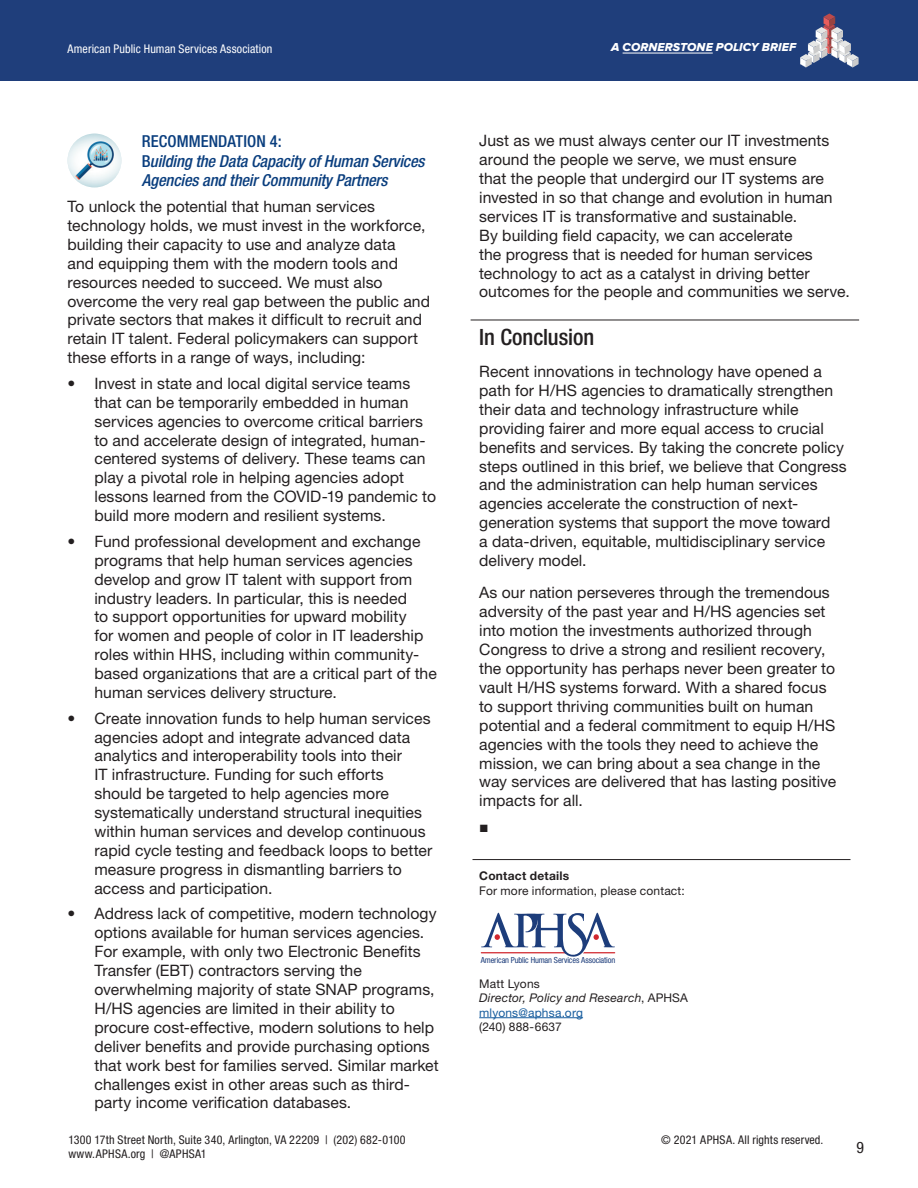
<style>
.page{position:relative;width:918px;height:1188px;background:#fff}
.page>*{position:absolute;margin:0;border:0;box-sizing:border-box;transform-origin:0 0}
.LARGE_section_Header{font:500 condensed 22.5px "Helvetica Neue LT Std";letter-spacing:-.005em;color:#231f20}
.callout_box_headers{font:italic 500 condensed 16.5px/19.8px "Helvetica Neue LT Std";letter-spacing:-.01em;color:#0a3e7e}
.t1{font:15.75px/18.9px "Helvetica Neue LT Std";letter-spacing:.005em;color:#231f20}
.t2{font:condensed 15.75px "Helvetica Neue LT Std";color:#231f20}
.t3{font:15.75px "Arial";color:#231f20}
.t4{font:condensed 12px/14.4px "Helvetica Neue LT Std";letter-spacing:.015em;color:#231f20}
.Contact_Paragraph_Bl{font:12px "Helvetica Neue LT Std";letter-spacing:.015em;color:#231f20}
.t5{font:condensed 12px "Helvetica Neue";letter-spacing:.01em;color:#fff}
.Contact_Paragraph_Bl-2{font:italic 12px "Helvetica Neue LT Std";letter-spacing:.02em;color:#231f20}
.t6{font:12px "Proxima Nova Extrabld It";letter-spacing:.01em;color:#fff}
.Contact_Paragraph_Bl-3{font:12px "Helvetica Neue LT Std";letter-spacing:.015em;color:#175d9e}
.Contact_Info_Start{font:700 12px "Helvetica Neue LT Std";letter-spacing:.02em;color:#231f20}
.t7{font:condensed 8.4px "Helvetica Neue LT Std";letter-spacing:-.015em;color:#1d3d7b}
.s1{font-style:normal}
</style>
<div class="page">
<div style="left:0;top:0;width:918px;height:81px;background:#1f3e7b"></div>
<svg style="left:800px;top:14px;width:59px;height:54px"></svg>
<hr style="left:471px;top:320px;width:388px;height:1px;background:#231f20">
<hr style="left:472px;top:859px;width:378px;height:1px;background:#231f20">
<hr style="left:479px;top:1017px;width:104px;height:1px;background:#175d9e">
<hr style="left:623px;top:53px;width:90px;height:1px;background:#fff">
<img style="left:68px;top:134px;width:54px;height:54px;border-radius:27px">
<svg style="left:481px;top:913px;width:134px;height:44px"></svg>
<p class="t5" style="left:68px;top:42px;width:206px">American Public Human Services Association</p>
<p class="t6" style="left:611px;top:41px;width:187px">A CORNERSTONE POLICY BRIEF</p>
<p class="callout_box_headers" style="left:142px;top:131px;width:284px"><span class="s1">RECOMMENDATION 4:<br>B</span>uilding the Data Capacity of Human Services<br>Agencies and their Community Partners</p>
<p class="t1" style="left:68px;top:197px;width:364px">To unlock the potential that human services technology holds, we must invest in the workforce, building their capacity to use and analyze data<br>and equipping them with the modern tools and resources needed to succeed. We must also overcome the very real gap between the public and private sectors that makes it difficult to recruit and retain IT talent. Federal policymakers can support these efforts in a range of ways, including:</p>
<p class="t1" style="left:94px;top:374px;width:343px;text-indent:-27px">• Invest in state and local digital service teams that can be temporarily embedded in human services agencies to overcome critical barriers to and accelerate design of integrated, human&shy;centered systems of delivery. These teams can play a pivotal role in helping agencies adopt lessons learned from the COVID-19 pandemic to build more modern and resilient systems.</p>
<p class="t1" style="left:94px;top:532px;width:344px;text-indent:-27px">• Fund professional development and exchange programs that help human services agencies develop and grow IT talent with support from industry leaders. In particular, this is needed<br>to support opportunities for upward mobility<br>for women and people of color in IT leadership roles within HHS, including within community&shy;based organizations that are a critical part of the human services delivery structure.</p>
<p class="t1" style="left:94px;top:708px;width:339px;text-indent:-27px">• Create innovation funds to help human services agencies adopt and integrate advanced data analytics and interoperability tools into their<br>IT infrastructure. Funding for such efforts should be targeted to help agencies more systematically understand structural inequities within human services and develop continuous rapid cycle testing and feedback loops to better measure progress in dismantling barriers to access and participation.</p>
<p class="t1" style="left:94px;top:904px;width:346px;text-indent:-27px">• Address lack of competitive, modern technology options available for human services agencies.<br>For example, with only two Electronic Benefits Transfer (EBT) contractors serving the overwhelming majority of state SNAP programs, H/HS agencies are limited in their ability to procure cost-effective, modern solutions to help deliver benefits and provide purchasing options that work best for families served. Similar market challenges exist in other areas such as third&shy;party income verification databases.</p>
<p class="t1" style="left:479px;top:131px;width:372px">Just as we must always center our IT investments around the people we serve, we must ensure<br>that the people that undergird our IT systems are invested in so that change and evolution in human services IT is transformative and sustainable.<br>By building field capacity, we can accelerate<br>the progress that is needed for human services technology to act as a catalyst in driving better outcomes for the people and communities we serve.</p>
<p class="LARGE_section_Header" style="left:479px;top:323px;width:116px">In Conclusion</p>
<p class="t1" style="left:479px;top:362px;width:369px">Recent innovations in technology have opened a path for H/HS agencies to dramatically strengthen their data and technology infrastructure while providing fairer and more equal access to crucial benefits and services. By taking the concrete policy steps outlined in this brief, we believe that Congress and the administration can help human services agencies accelerate the construction of next&shy;generation systems that support the move toward<br>a data-driven, equitable, multidisciplinary service delivery model.</p>
<p class="t1" style="left:479px;top:583px;width:359px">As our nation perseveres through the tremendous adversity of the past year and H/HS agencies set into motion the investments authorized through Congress to drive a strong and resilient recovery, the opportunity has perhaps never been greater to vault H/HS systems forward. With a shared focus to support thriving communities built on human potential and a federal commitment to equip H/HS agencies with the tools they need to achieve the mission, we can bring about a sea change in the way services are delivered that has lasting positive impacts for all.</p>
<p class="t3" style="left:479px;top:816px;width:11px">■</p>
<p class="Contact_Info_Start" style="left:479px;top:868px;width:92px">Contact details</p>
<p class="Contact_Paragraph_Bl" style="left:479px;top:883px;width:207px">For more information, please contact:</p>
<p class="t7" style="left:481px;top:955px;width:136px">American Public Human Services Association</p>
<p class="Contact_Paragraph_Bl" style="left:479px;top:976px;width:62px">Matt Lyons</p>
<p class="Contact_Paragraph_Bl-2" style="left:479px;top:991px;width:210px">Director, Policy and Research<span class="s1">, APHSA</span></p>
<p class="Contact_Paragraph_Bl-3" style="left:479px;top:1005px;width:105px">mlyons@aphsa.org</p>
<p class="Contact_Paragraph_Bl" style="left:479px;top:1020px;width:84px">(240) 888-6637</p>
<p class="t4" style="left:68px;top:1133px;width:339px">1300 17th Street North, Suite 340, Arlington, VA 22209 | (202) 682-0100 www.APHSA.org | @APHSA1</p>
<p class="t4" style="left:661px;top:1132px;width:164px">© 2021 APHSA. All rights reserved.</p>
<p class="t2" style="left:856px;top:1138px;width:9px">9</p>
</div>
